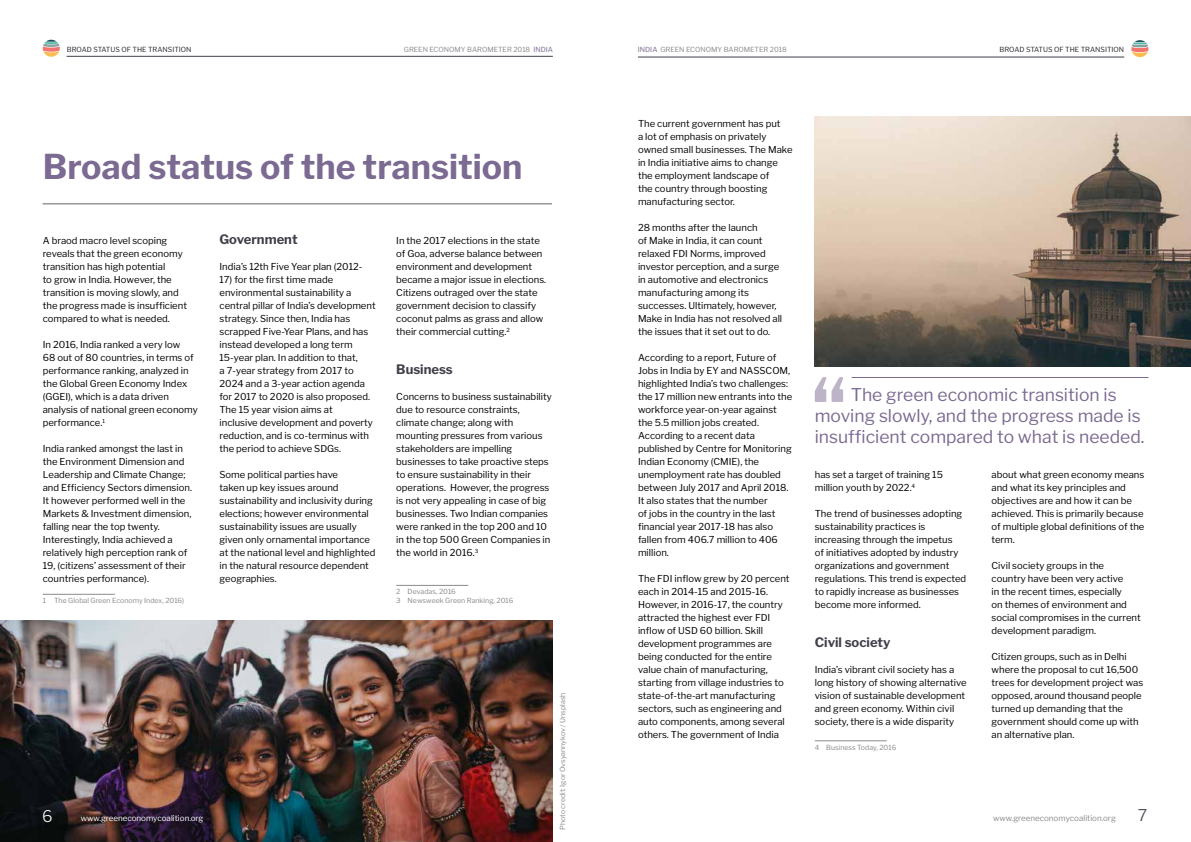
<style>
.page{position:relative;width:1191px;height:842px;background:#fff}
.page>*{position:absolute;margin:0;border:0;box-sizing:border-box;transform-origin:0 0}
.t1{font:700 34px "Libre Franklin";color:#7b6a91}
.t2{font:17.5px/21px "Libre Franklin";color:#7b6a91;text-align:center}
.t3{font:300 16px "Libre Franklin";color:#fff}
.t4{font:300 16px "Libre Franklin";color:#413e4a}
.t5{font:700 13px "Libre Franklin";color:#413e4a}
.t6{font:9.5px/13px "Libre Franklin";color:#000}
.t7{font:8px "Libre Franklin";color:#fff}
.t8{font:8px "Libre Franklin";color:#8e8990}
.t9{font:7px/9px "Libre Franklin";color:#8e8990}
.t10{font:7px "Libre Franklin";color:#2d2d35}
.s1{color:#7b6a91}
</style>
<div class="page">
<hr style="left:67px;top:56px;width:486px;height:1px;background:#413e4a">
<hr style="left:638px;top:57px;width:486px;height:1px;background:#413e4a">
<hr style="left:814px;top:740px;width:72px;height:1px;background:#8e8990">
<img style="left:0;top:621px;width:552px;height:221px">
<hr style="left:43px;top:594px;width:72px;height:1px;background:#8e8990">
<hr style="left:396px;top:585px;width:72px;height:1px;background:#8e8990">
<hr style="left:851px;top:377px;width:297px;height:1px;background:#7b6a91">
<svg style="left:814px;top:377px;width:29px;height:25px"></svg>
<svg style="left:1131px;top:40px;width:17px;height:17px"></svg>
<svg style="left:43px;top:40px;width:17px;height:17px"></svg>
<img style="left:814px;top:116px;width:377px;height:251px">
<hr style="left:43px;top:204px;width:509px;height:1px;background:#000101">
<p class="t10" style="left:67px;top:45px;width:126px">BROAD STATUS OF THE TRANSITION</p>
<p class="t9" style="left:404px;top:45px;width:150px">GREEN ECONOMY BAROMETER 2018 <span class="s1">INDIA</span></p>
<p class="t9" style="left:638px;top:45px;width:150px"><span class="s1">INDIA</span> GREEN ECONOMY BAROMETER 2018</p>
<p class="t10" style="left:999px;top:46px;width:126px">BROAD STATUS OF THE TRANSITION</p>
<h1 class="t1" style="left:43px;top:146px;width:481px">Broad status of the transition</h1>
<p class="t6" style="left:43px;top:234px;width:146px">A braod macro level scoping reveals that the green economy transition has high potential<br>to grow in India. However, the transition is moving slowly, and the progress made is insufficient compared to what is needed.</p>
<p class="t6" style="left:43px;top:338px;width:157px">In 2016, India ranked a very low<br>68 out of 80 countries, in terms of performance ranking, analyzed in the Global Green Economy Index (GGEI), which is a data driven analysis of national green economy performance.<sup>1</sup></p>
<p class="t6" style="left:43px;top:442px;width:151px">India ranked amongst the last in the Environment Dimension and<br>Leadership and Climate Change; and Efficiency Sectors dimension.<br>It however performed well in the<br>Markets &amp; Investment dimension, falling near the top twenty.<br>Interestingly, India achieved a relatively high perception rank of<br>19, (citizens’ assessment of their countries performance).</p>
<p class="t9" style="left:43px;top:596px;width:143px">1 The Global Green Economy Index, 2016)</p>
<h3 class="t5" style="left:219px;top:231px;width:80px">Government</h3>
<p class="t6" style="left:219px;top:260px;width:144px">India’s 12th Five Year plan (2012-</p>
<p class="t6" style="left:219px;top:273px;width:158px">17) for the first time made environmental sustainability a central pillar of India’s development strategy. Since then, India has scrapped Five-Year Plans, and has instead developed a long term<br>15-year plan. In addition to that,<br>a 7-year strategy from 2017 to<br>2024 and a 3-year action agenda for 2017 to 2020 is also proposed.<br>The 15 year vision aims at<br>inclusive development and poverty reduction, and is co-terminus with the period to achieve SDGs.</p>
<p class="t6" style="left:219px;top:468px;width:157px">Some political parties have<br>taken up key issues around sustainability and inclusivity during elections; however environmental sustainability issues are usually given only ornamental importance at the national level and highlighted in the natural resource dependent geographies.</p>
<p class="t6" style="left:396px;top:234px;width:151px">In the 2017 elections in the state of Goa, adverse balance between environment and development became a major issue in elections.<br>Citizens outraged over the state government decision to classify coconut palms as grass and allow their commercial cutting.<sup>2</sup></p>
<h3 class="t5" style="left:396px;top:361px;width:58px">Business</h3>
<p class="t6" style="left:396px;top:390px;width:157px">Concerns to business sustainability due to resource constraints, climate change; along with mounting pressures from various stakeholders are impelling businesses to take proactive steps to ensure sustainability in their operations. However, the progress is not very appealing in case of big businesses. Two Indian companies were ranked in the top 200 and 10 in the top 500 Green Companies in the world in 2016.<sup>3</sup></p>
<p class="t9" style="left:396px;top:587px;width:119px">2 Devadas, 2016<br>3 Newsweek Green Ranking, 2016</p>
<h3 class="t3" style="left:42px;top:807px;width:12px">6</h3>
<p class="t7" style="left:81px;top:813px;width:124px">www.greeneconomycoalition.org</p>
<p class="t9" style="left:558px;top:830px;width:139px;rotate:-90deg">Photo credit: Igor Ovsyannykov / Unsplash</p>
<p class="t6" style="left:638px;top:117px;width:156px">The current government has put<br>a lot of emphasis on privately owned small businesses. The Make in India initiative aims to change the employment landscape of<br>the country through boosting manufacturing sector.</p>
<p class="t6" style="left:638px;top:221px;width:146px">28 months after the launch<br>of Make in India, it can count relaxed FDI Norms, improved investor perception, and a surge in automotive and electronics manufacturing among its successes. Ultimately, however,<br>Make in India has not resolved all the issues that it set out to do.</p>
<p class="t6" style="left:638px;top:351px;width:156px">According to a report, Future of<br>Jobs in India by EY and NASSCOM, highlighted India’s two challenges: the 17 million new entrants into the workforce year-on-year against the 5.5 million jobs created.<br>According to a recent data published by Centre for Monitoring<br>Indian Economy (CMIE), the unemployment rate has doubled between July 2017 and April 2018.<br>It also states that the number<br>of jobs in the country in the last financial year 2017-18 has also fallen from 406.7 million to 406 million.</p>
<p class="t6" style="left:638px;top:572px;width:153px">The FDI inflow grew by 20 percent each in 2014-15 and 2015-16.<br>However, in 2016-17, the country attracted the highest ever FDI inflow of USD 60 billion. Skill development programmes are being conducted for the entire value chain of manufacturing, starting from village industries to state-of-the-art manufacturing sectors, such as engineering and auto components, among several others. The government of India</p>
<h2 class="t2" style="left:814px;top:384px;width:331px">The green economic transition is moving slowly, and the progress made is insufficient compared to what is needed.</h2>
<p class="t6" style="left:814px;top:468px;width:130px">has set a target of training 15 million youth by 2022.<sup>4</sup></p>
<p class="t6" style="left:814px;top:507px;width:153px">The trend of businesses adopting sustainability practices is increasing through the impetus<br>of initiatives adopted by industry organizations and government regulations. This trend is expected to rapidly increase as businesses become more informed.</p>
<h3 class="t5" style="left:814px;top:634px;width:77px">Civil society</h3>
<p class="t6" style="left:814px;top:663px;width:153px">India’s vibrant civil society has a long history of showing alternative vision of sustainable development and green economy. Within civil society, there is a wide disparity</p>
<p class="t9" style="left:814px;top:743px;width:83px">4 Business Today, 2016</p>
<p class="t6" style="left:991px;top:468px;width:154px">about what green economy means and what its key principles and objectives are and how it can be achieved. This is primarily because of multiple global definitions of the term.</p>
<p class="t6" style="left:991px;top:559px;width:151px">Civil society groups in the country have been very active<br>in the recent times, especially<br>on themes of environment and social compromises in the current development paradigm.</p>
<p class="t6" style="left:991px;top:650px;width:153px">Citizen groups, such as in Delhi where the proposal to cut 16,500 trees for development project was opposed, around thousand people turned up demanding that the government should come up with an alternative plan.</p>
<p class="t8" style="left:993px;top:813px;width:124px">www.greeneconomycoalition.org</p>
<h3 class="t4" style="left:1137px;top:806px;width:11px">7</h3>
</div>
